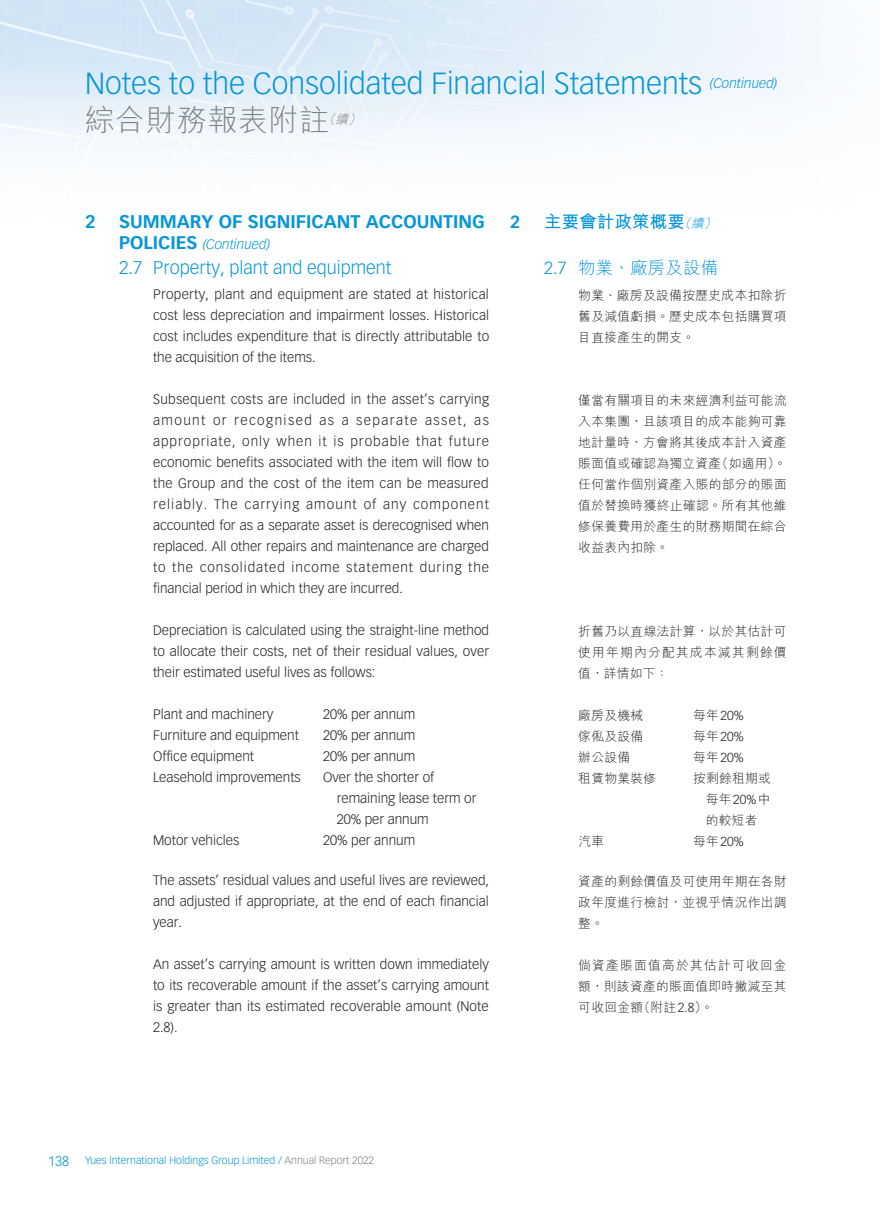
<style>
.page{position:relative;width:893px;height:1212px;background:#fff}
.page>*{position:absolute;margin:0;border:0;box-sizing:border-box;transform-origin:0 0}
.t1{font:300 30px "Vectora LT Std";color:#0696d7}
.t2{font:300 30px "M Hei HK";letter-spacing:.02em;color:#808285}
._01_H1_E{font:700 18px "Vectora LT Std";color:#0696d7}
._02_H2_E{font:300 18px "Vectora LT Std";color:#0696d7}
._001_H1_C{font:700 17.25px "M Hei HK";letter-spacing:.02em;color:#0696d7}
._002_H2_C{font:300 17.25px "M Hei HK";letter-spacing:.02em;color:#0696d7}
._001_H1_C-2{font:700 17.25px "Vectora LT Std";color:#0696d7}
._00_txt_E{font:300 13.5px/21px "Vectora LT Std";color:#231f20;text-align:justify}
._50_Table_txt{font:300 13.5px "Vectora LT Std";color:#231f20}
._01_H1_E-2{font:italic 300 13.5px "Vectora LT Std";color:#0696d7}
._000_txt_C{font:300 12.75px/21px "M Hei HK";letter-spacing:.025em;color:#231f20;text-align:justify}
._00_txt_E-2{font:300 12.75px "M Hei HK";letter-spacing:.02em;color:#231f20}
._00_txt_E-3{font:300 12.75px "Vectora LT Std";color:#231f20}
.t3{font:italic 300 12.75px "M Hei HK";color:#808285}
.t4{font:300 10.5px "Vectora LT Std";color:#0696d7}
.s1{font-weight:700;font-style:normal;font-size:18px}
.s2{font-weight:300;font-style:italic;font-size:12.75px}
.s3{font-family:"Vectora LT Std"}
.s4{font-family:"M Hei HK"}
.s5{font-size:13.5px}
.s6{color:#808285}
</style>
<div class="page">
<img style="left:0;top:0;width:831px;height:154px">
<h1 class="t1" style="left:85px;top:66px;width:619px">Notes to the Consolidated Financial Statements</h1>
<p class="_01_H1_E-2" style="left:710px;top:76px;width:69px">(Continued)</p>
<h1 class="t2" style="left:85px;top:105px;width:246px">綜合財務報表附註</h1>
<p class="t3" style="left:323px;top:113px;width:42px">（續）</p>
<p class="_01_H1_E" style="left:85px;top:210px;width:12px">2</p>
<p class="_01_H1_E" style="left:119px;top:210px;width:367px">SUMMARY OF SIGNIFICANT ACCOUNTING</p>
<p class="_01_H1_E-2" style="left:119px;top:236px;width:153px"><span class="s1">POLICIES</span> (Continued)</p>
<p class="_02_H2_E" style="left:119px;top:257px;width:274px">2.7 Property, plant and equipment</p>
<p class="_00_txt_E" style="left:153px;top:284px;width:338px">Property, plant and equipment are stated at historical cost less depreciation and impairment losses. Historical cost includes expenditure that is directly attributable to the acquisition of the items.</p>
<p class="_00_txt_E" style="left:153px;top:389px;width:338px">Subsequent costs are included in the asset’s carrying amount or recognised as a separate asset, as appropriate, only when it is probable that future economic benefits associated with the item will flow to the Group and the cost of the item can be measured reliably. The carrying amount of any component accounted for as a separate asset is derecognised when replaced. All other repairs and maintenance are charged to the consolidated income statement during the financial period in which they are incurred.</p>
<p class="_00_txt_E" style="left:153px;top:620px;width:338px">Depreciation is calculated using the straight-line method to allocate their costs, net of their residual values, over their estimated useful lives as follows:</p>
<p class="_50_Table_txt" style="left:153px;top:706px;width:122px">Plant and machinery</p>
<p class="_50_Table_txt" style="left:323px;top:706px;width:94px">20% per annum</p>
<p class="_50_Table_txt" style="left:153px;top:727px;width:147px">Furniture and equipment</p>
<p class="_50_Table_txt" style="left:323px;top:727px;width:94px">20% per annum</p>
<p class="_50_Table_txt" style="left:153px;top:748px;width:103px">Office equipment</p>
<p class="_50_Table_txt" style="left:323px;top:748px;width:94px">20% per annum</p>
<p class="_50_Table_txt" style="left:153px;top:769px;width:149px">Leasehold improvements</p>
<p class="_50_Table_txt" style="left:323px;top:769px;width:113px">Over the shorter of</p>
<p class="_50_Table_txt" style="left:337px;top:790px;width:141px">remaining lease term or</p>
<p class="_50_Table_txt" style="left:337px;top:811px;width:94px">20% per annum</p>
<p class="_50_Table_txt" style="left:153px;top:832px;width:88px">Motor vehicles</p>
<p class="_50_Table_txt" style="left:323px;top:832px;width:94px">20% per annum</p>
<p class="_00_txt_E" style="left:153px;top:870px;width:337px">The assets’ residual values and useful lives are reviewed, and adjusted if appropriate, at the end of each financial year.</p>
<p class="_00_txt_E" style="left:153px;top:954px;width:337px">An asset’s carrying amount is written down immediately to its recoverable amount if the asset’s carrying amount is greater than its estimated recoverable amount (Note 2.8).</p>
<p class="_001_H1_C-2" style="left:510px;top:211px;width:12px">2</p>
<p class="_001_H1_C" style="left:544px;top:209px;width:176px">主要會計政策概要<span class="s2">（續）</span></p>
<p class="_002_H2_C" style="left:544px;top:259px;width:175px"><span class="s3">2.7</span> 物業、廠房及設備</p>
<p class="_000_txt_C" style="left:578px;top:284px;width:210px">物業、廠房及設備按歷史成本扣除折舊及減值虧損。歷史成本包括購買項目直接產生的開支。</p>
<p class="_000_txt_C" style="left:578px;top:389px;width:210px">僅當有關項目的未來經濟利益可能流入本集團，且該項目的成本能夠可靠地計量時，方會將其後成本計入資產賬面值或確認為獨立資產（如適用）。任何當作個別資產入賬的部分的賬面值於替換時獲終止確認。所有其他維修保養費用於產生的財務期間在綜合收益表內扣除。</p>
<p class="_000_txt_C" style="left:578px;top:620px;width:210px">折舊乃以直線法計算，以於其估計可使用年期內分配其成本減其剩餘價值，詳情如下：</p>
<p class="_00_txt_E-2" style="left:578px;top:708px;width:66px">廠房及機械</p>
<p class="_00_txt_E-3" style="left:693px;top:708px;width:52px"><span class="s4">每年</span>20%</p>
<p class="_00_txt_E-2" style="left:578px;top:729px;width:66px">傢俬及設備</p>
<p class="_00_txt_E-3" style="left:693px;top:729px;width:52px"><span class="s4">每年</span>20%</p>
<p class="_00_txt_E-2" style="left:578px;top:750px;width:53px">辦公設備</p>
<p class="_00_txt_E-3" style="left:693px;top:750px;width:52px"><span class="s4">每年</span>20%</p>
<p class="_00_txt_E-2" style="left:578px;top:771px;width:79px">租賃物業裝修</p>
<p class="_00_txt_E-2" style="left:693px;top:771px;width:79px">按剩餘租期或</p>
<p class="_00_txt_E-2" style="left:706px;top:792px;width:66px">每年<span class="s3">20%</span>中</p>
<p class="_00_txt_E-2" style="left:706px;top:813px;width:53px">的較短者</p>
<p class="_00_txt_E-2" style="left:578px;top:834px;width:27px">汽車</p>
<p class="_00_txt_E-3" style="left:693px;top:834px;width:52px"><span class="s4">每年</span>20%</p>
<p class="_000_txt_C" style="left:578px;top:871px;width:210px">資產的剩餘價值及可使用年期在各財政年度進行檢討，並視乎情況作出調整。</p>
<p class="_000_txt_C" style="left:578px;top:955px;width:210px">倘資產賬面值高於其估計可收回金額，則該資產的賬面值即時撇減至其可收回金額（附註<span class="s3">2.8</span>）。</p>
<p class="t4" style="left:48px;top:1154px;width:328px"><span class="s5">138</span> Yues International Holdings Group Limited / <span class="s6">Annual Report 2022</span></p>
</div>
